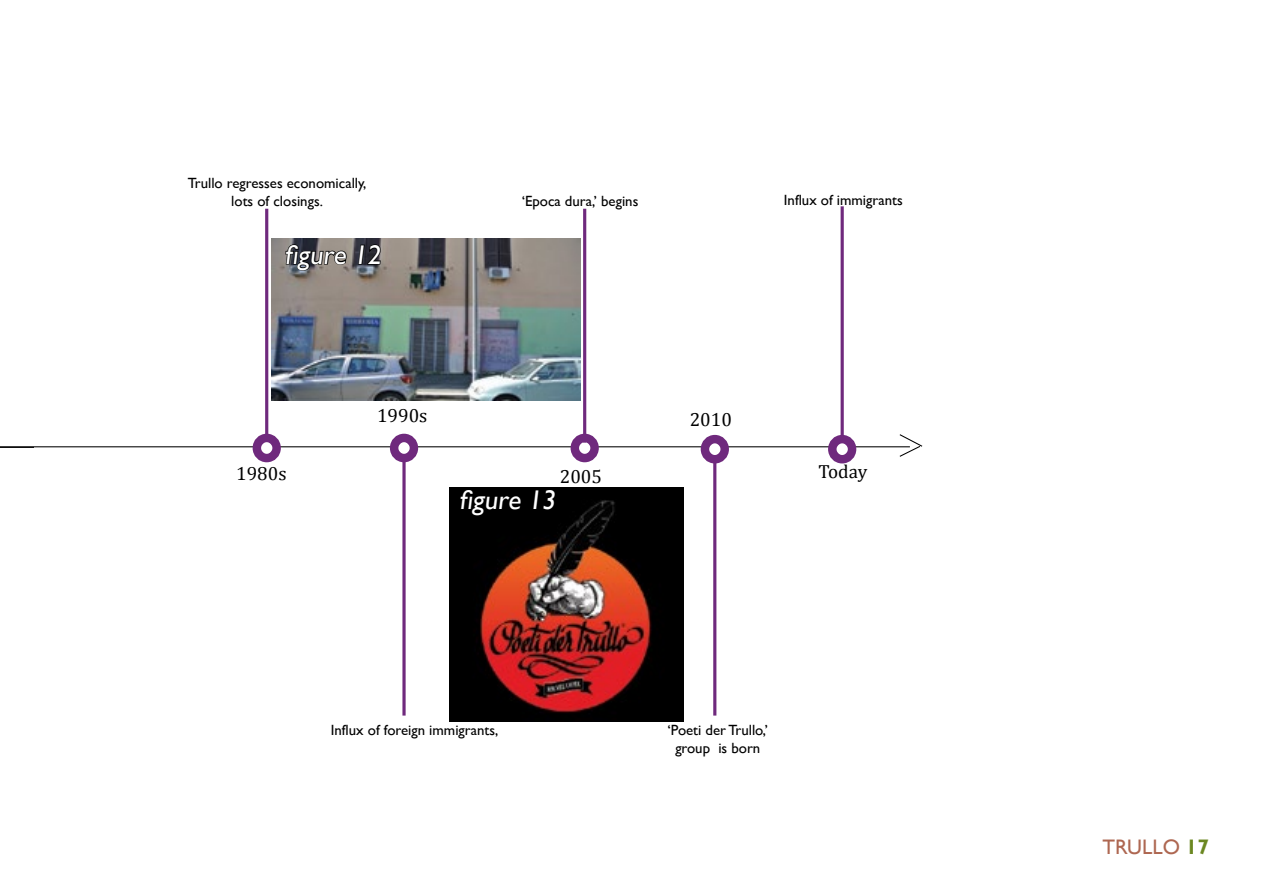
<style>
.page{position:relative;width:1263px;height:893px;background:#fff}
.page>*{position:absolute;margin:0;border:0;box-sizing:border-box;transform-origin:0 0}
.t1{font:27px "Gill Sans";color:#fff}
.t2{font:21px "Gill Sans";color:#ae6751}
.t3{font:19.05px "Cambria";color:#000}
.t4{font:14.85px/17.9px "Gill Sans";color:#000;text-align:center}
.s1{font-weight:700;color:#6b8721}
</style>
<div class="page">
<hr style="left:0;top:447px;width:33px;height:1px;background:#000">
<hr style="left:0;top:446px;width:910px;height:1px;background:#000">
<svg style="left:257px;top:438px;width:20px;height:20px"></svg>
<div style="left:253px;top:434px;width:28px;height:28px;border:8px solid #6f297d;border-radius:50%"></div>
<hr style="left:265px;top:209px;width:3px;height:225px;background:#6f297d">
<div style="left:394px;top:438px;width:20px;height:20px;background:#fff;border-radius:50%"></div>
<div style="left:390px;top:434px;width:28px;height:28px;border:8px solid #6f297d;border-radius:50%"></div>
<svg style="left:705px;top:439px;width:20px;height:20px"></svg>
<div style="left:701px;top:435px;width:28px;height:28px;border:8px solid #6f297d;border-radius:50%"></div>
<svg style="left:575px;top:438px;width:20px;height:20px"></svg>
<div style="left:571px;top:434px;width:28px;height:28px;border:8px solid #6f297d;border-radius:50%"></div>
<svg style="left:832px;top:439px;width:20px;height:20px"></svg>
<div style="left:828px;top:435px;width:28px;height:28px;border:8px solid #6f297d;border-radius:50%"></div>
<hr style="left:841px;top:206px;width:3px;height:235px;background:#6f297d">
<svg style="left:898px;top:434px;width:25px;height:23px"></svg>
<hr style="left:583px;top:209px;width:3px;height:234px;background:#6f297d">
<svg style="left:402px;top:460px;width:4px;height:256px"></svg>
<hr style="left:713px;top:460px;width:3px;height:256px;background:#6f297d">
<img style="left:449px;top:487px;width:235px;height:234px">
<img style="left:271px;top:238px;width:309px;height:162px">
<svg style="left:284px;top:238px;width:64px;height:38px;background:#5d5959"></svg>
<svg style="left:357px;top:244px;width:25px;height:22px"></svg>
<div style="left:459px;top:487px;width:63px;height:35px;background:#000"></div>
<svg style="left:532px;top:489px;width:24px;height:22px"></svg>
<p class="t4" style="left:188px;top:174px;width:180px">Trullo regresses economically, lots of closings.</p>
<h1 class="t1" style="left:284px;top:239px;width:102px">figure 12</h1>
<p class="t4" style="left:522px;top:192px;width:118px">‘Epoca dura,’ begins</p>
<p class="t4" style="left:784px;top:191px;width:120px">Influx of immigrants</p>
<p class="t3" style="left:236px;top:462px;width:52px">1980s</p>
<p class="t3" style="left:377px;top:404px;width:52px">1990s</p>
<p class="t3" style="left:560px;top:466px;width:44px">2005</p>
<h1 class="t1" style="left:459px;top:485px;width:102px">figure 13</h1>
<p class="t3" style="left:690px;top:408px;width:44px">2010</p>
<p class="t3" style="left:818px;top:460px;width:50px">Today</p>
<p class="t4" style="left:331px;top:721px;width:169px">Influx of foreign immigrants,</p>
<p class="t4" style="left:668px;top:721px;width:102px">‘Poeti der Trullo,’ group is born</p>
<h2 class="t2" style="left:1102px;top:834px;width:108px">TRULLO <span class="s1">17</span></h2>
</div>
